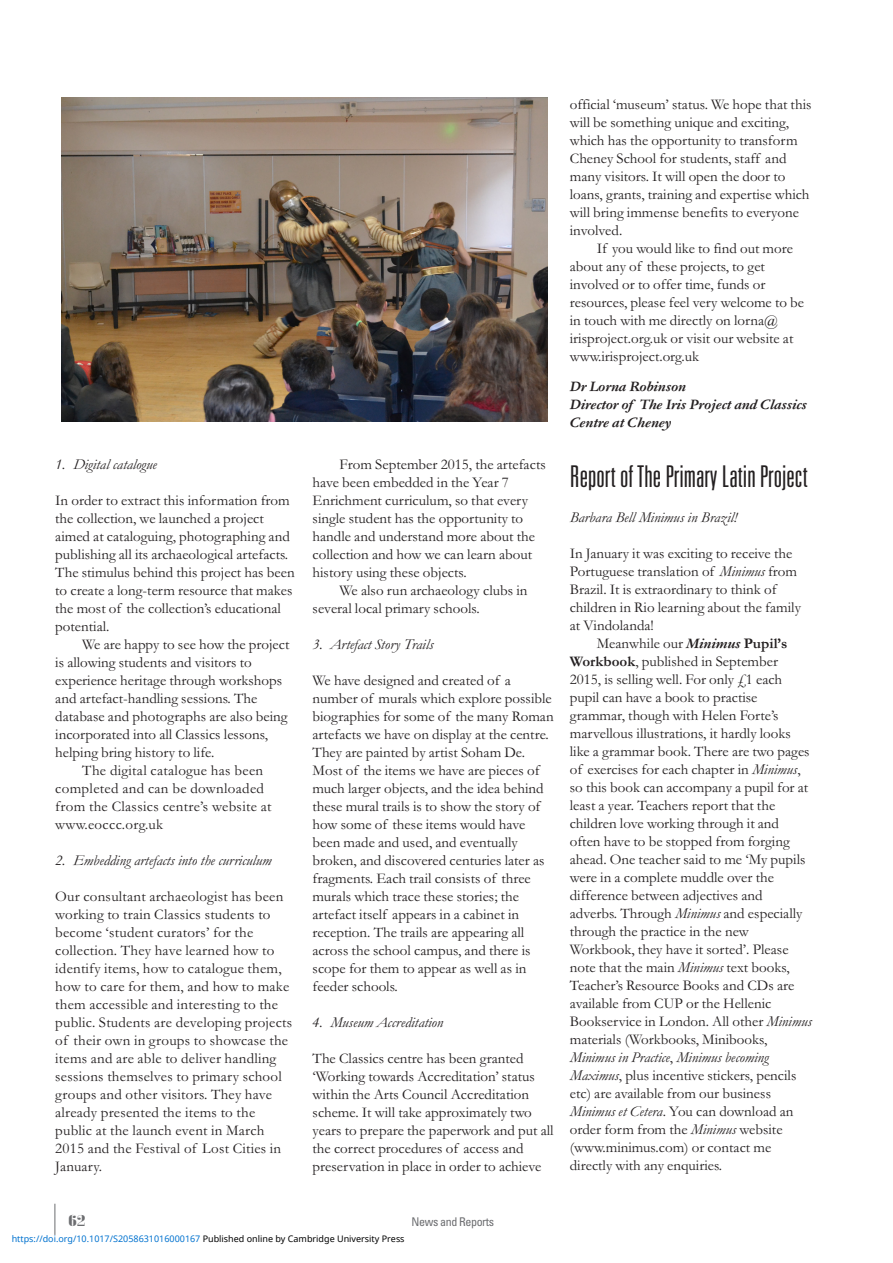
<style>
.page{position:relative;width:893px;height:1263px;background:#fff}
.page>*{position:absolute;margin:0;border:0;box-sizing:border-box;transform-origin:0 0}
._1{font:300 ultra-condensed 30px "Univers LT Std";color:#231f20}
.T1{font:15px/18px "Garamond";color:#231f20}
.T{font:15px/18px "Garamond";color:#231f20}
._2{font:italic 15px "Garamond";color:#231f20}
.T-2{font:15px/18px "Garamond";letter-spacing:.02em;color:#231f20}
.BRCA{font:italic 700 15px/18px "Garamond";color:#231f20}
.Folio{font:15px "Onyx MT Std";color:#6c6d70;scale:2 1}
.RRH{font:condensed 12px "Univers LT Std";letter-spacing:-.03em;color:#6c6d70}
.t1{font:9px "Noto Sans";color:#0172cf}
.s1{font-style:italic}
.s2{font-weight:700;font-style:italic}
.s3{font-weight:700}
.s4{color:#000}
</style>
<div class="page">
<hr style="left:55px;top:1204px;width:1px;height:31px;background:#6c6d70">
<img style="left:62px;top:98px;width:486px;height:324px">
<p class="_2" style="left:55px;top:456px;width:103px">1. Digital catalogue</p>
<p class="T1" style="left:55px;top:491px;width:241px">In order to extract this information from the collection, we launched a project aimed at cataloguing, photographing and publishing all its archaeological artefacts.<br>The stimulus behind this project has been to create a long-term resource that makes the most of the collection’s educational potential.</p>
<p class="T" style="left:55px;top:635px;width:236px;text-indent:27px">We are happy to see how the project is allowing students and visitors to experience heritage through workshops and artefact-handling sessions. The database and photographs are also being incorporated into all Classics lessons, helping bring history to life.</p>
<p class="T-2" style="left:55px;top:761px;width:218px;text-indent:27px">The digital catalogue has been completed and can be downloaded from the Classics centre’s website at www.eoccc.org.uk</p>
<p class="_2" style="left:55px;top:852px;width:218px">2. Embedding artefacts into the curriculum</p>
<p class="T1" style="left:55px;top:887px;width:239px">Our consultant archaeologist has been working to train Classics students to become ‘student curators’ for the collection. They have learned how to identify items, how to catalogue them, how to care for them, and how to make them accessible and interesting to the public. Students are developing projects of their own in groups to showcase the items and are able to deliver handling sessions themselves to primary school groups and other visitors. They have already presented the items to the public at the launch event in March 2015 and the Festival of Lost Cities in January.</p>
<p class="T" style="left:313px;top:455px;width:235px;text-indent:27px">From September 2015, the artefacts have been embedded in the Year 7<br>Enrichment curriculum, so that every single student has the opportunity to handle and understand more about the collection and how we can learn about history using these objects.</p>
<p class="T" style="left:313px;top:581px;width:216px;text-indent:27px">We also run archaeology clubs in several local primary schools.</p>
<p class="_2" style="left:313px;top:636px;width:122px">3. Artefact Story Trails</p>
<p class="T1" style="left:313px;top:671px;width:243px">We have designed and created of a number of murals which explore possible biographies for some of the many Roman artefacts we have on display at the centre.<br>They are painted by artist Soham De.<br>Most of the items we have are pieces of much larger objects, and the idea behind these mural trails is to show the story of how some of these items would have been made and used, and eventually broken, and discovered centuries later as fragments. Each trail consists of three murals which trace these stories; the artefact itself appears in a cabinet in reception. The trails are appearing all across the school campus, and there is scope for them to appear as well as in feeder schools.</p>
<p class="_2" style="left:313px;top:1014px;width:132px">4. Museum Accreditation</p>
<p class="T1" style="left:313px;top:1049px;width:243px">The Classics centre has been granted ‘Working towards Accreditation’ status within the Arts Council Accreditation scheme. It will take approximately two years to prepare the paperwork and put all the correct procedures of access and preservation in place in order to achieve</p>
<p class="T1" style="left:570px;top:95px;width:243px">official ‘museum’ status. We hope that this will be something unique and exciting, which has the opportunity to transform Cheney School for students, staff and many visitors. It will open the door to loans, grants, training and expertise which will bring immense benefits to everyone involved.</p>
<p class="T" style="left:570px;top:239px;width:236px;text-indent:27px">If you would like to find out more about any of these projects, to get involved or to offer time, funds or resources, please feel very welcome to be in touch with me directly on lorna@ irisproject.org.uk or visit our website at www.irisproject.org.uk</p>
<p class="BRCA" style="left:570px;top:377px;width:118px">Dr Lorna Robinson</p>
<p class="BRCA" style="left:570px;top:395px;width:238px">Director of The Iris Project and Classics<br>Centre at Cheney</p>
<p class="_1" style="left:570px;top:460px;width:239px">Report of The Primary Latin Project</p>
<p class="_2" style="left:570px;top:509px;width:169px">Barbara Bell Minimus in Brazil!</p>
<p class="T1" style="left:570px;top:545px;width:233px">In January it was exciting to receive the Portuguese translation of <span class="s1">Minimus</span> from Brazil. It is extraordinary to think of children in Rio learning about the family at Vindolanda!</p>
<p class="T" style="left:570px;top:635px;width:244px;text-indent:27px">Meanwhile our <span class="s2">Minimus</span> <span class="s3">Pupil’s Workbook</span>, published in September 2015, is selling well. For only £1 each pupil can have a book to practise grammar, though with Helen Forte’s marvellous illustrations, it hardly looks like a grammar book. There are two pages of exercises for each chapter in <span class="s1">Minimus</span>, so this book can accompany a pupil for at least a year. Teachers report that the children love working through it and often have to be stopped from forging ahead. One teacher said to me ‘My pupils were in a complete muddle over the difference between adjectives and adverbs. Through <span class="s1">Minimus</span> and especially through the practice in the new Workbook, they have it sorted’. Please note that the main <span class="s1">Minimus</span> text books, Teacher’s Resource Books and CDs are available from CUP or the Hellenic Bookservice in London. All other <span class="s1">Minimus </span>materials (Workbooks, Minibooks, <span class="s1">Minimus in Practice</span>, <span class="s1">Minimus becoming Maximus</span>, plus incentive stickers, pencils etc) are available from our business <span class="s1">Minimus et Cetera</span>. You can download an order form from the <span class="s1">Minimus</span> website (www.minimus.com) or contact me directly with any enquiries.</p>
<p class="Folio" style="left:68px;top:1212px;width:10px">62</p>
<p class="RRH" style="left:411px;top:1214px;width:84px">News and Reports</p>
<p class="t1" style="left:12px;top:1232px;width:394px">https://doi.org/10.1017/S2058631016000167 <span class="s4">Published online by Cambridge University Press</span></p>
</div>
